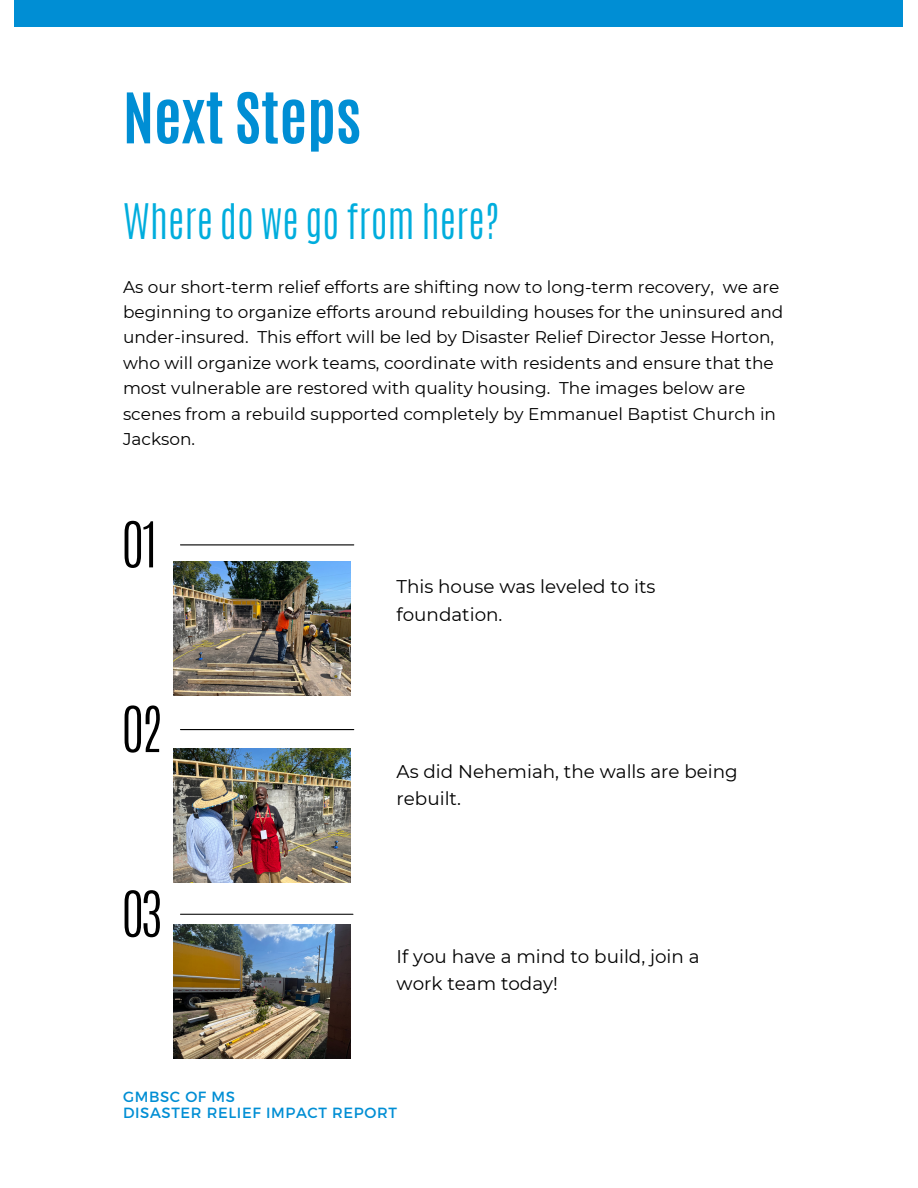
<style>
.page{position:relative;width:918px;height:1188px;background:#fff}
.page>*{position:absolute;margin:0;border:0;box-sizing:border-box;transform-origin:0 0}
.t1{font:700 59.25px "Antonio";color:#008ed4}
.t2{font:300 53.55px "Antonio";color:#000}
.t3{font:300 40.95px "Antonio";color:#00addd}
.t4{font:18.3px/27.6px "Montserrat";color:#000}
.t5{font:16.95px/25.3px "Montserrat";color:#000}
.t6{font:14.7px "Montserrat";letter-spacing:.045em;color:#008ed4}
</style>
<div class="page">
<div style="left:15px;top:0;width:888px;height:27px;background:#008ed4"></div>
<hr style="left:181px;top:544px;width:173px;height:1px;background:#000">
<hr style="left:181px;top:729px;width:173px;height:1px;background:#000">
<hr style="left:180px;top:914px;width:173px;height:1px;background:#000">
<img style="left:173px;top:749px;width:178px;height:134px">
<img style="left:173px;top:924px;width:178px;height:134px">
<img style="left:173px;top:561px;width:178px;height:134px">
<p class="t1" style="left:123px;top:76px;width:240px">Next Steps</p>
<p class="t3" style="left:123px;top:192px;width:378px">Where do we go from here?</p>
<p class="t5" style="left:123px;top:274px;width:662px">As our short-term relief efforts are shifting now to long-term recovery, we are beginning to organize efforts around rebuilding houses for the uninsured and under-insured. This effort will be led by Disaster Relief Director Jesse Horton, who will organize work teams, coordinate with residents and ensure that the most vulnerable are restored with quality housing. The images below are scenes from a rebuild supported completely by Emmanuel Baptist Church in Jackson.</p>
<p class="t2" style="left:123px;top:506px;width:36px">01</p>
<p class="t2" style="left:123px;top:691px;width:41px">02</p>
<p class="t2" style="left:123px;top:876px;width:41px">03</p>
<p class="t4" style="left:397px;top:573px;width:261px">This house was leveled to its foundation.</p>
<p class="t4" style="left:397px;top:758px;width:343px">As did Nehemiah, the walls are being rebuilt.</p>
<p class="t4" style="left:397px;top:942px;width:305px">If you have a mind to build, join a work team today!</p>
<p class="t6" style="left:123px;top:1087px;width:114px">GMBSC OF MS</p>
<p class="t6" style="left:123px;top:1103px;width:275px">DISASTER RELIEF IMPACT REPORT</p>
</div>
